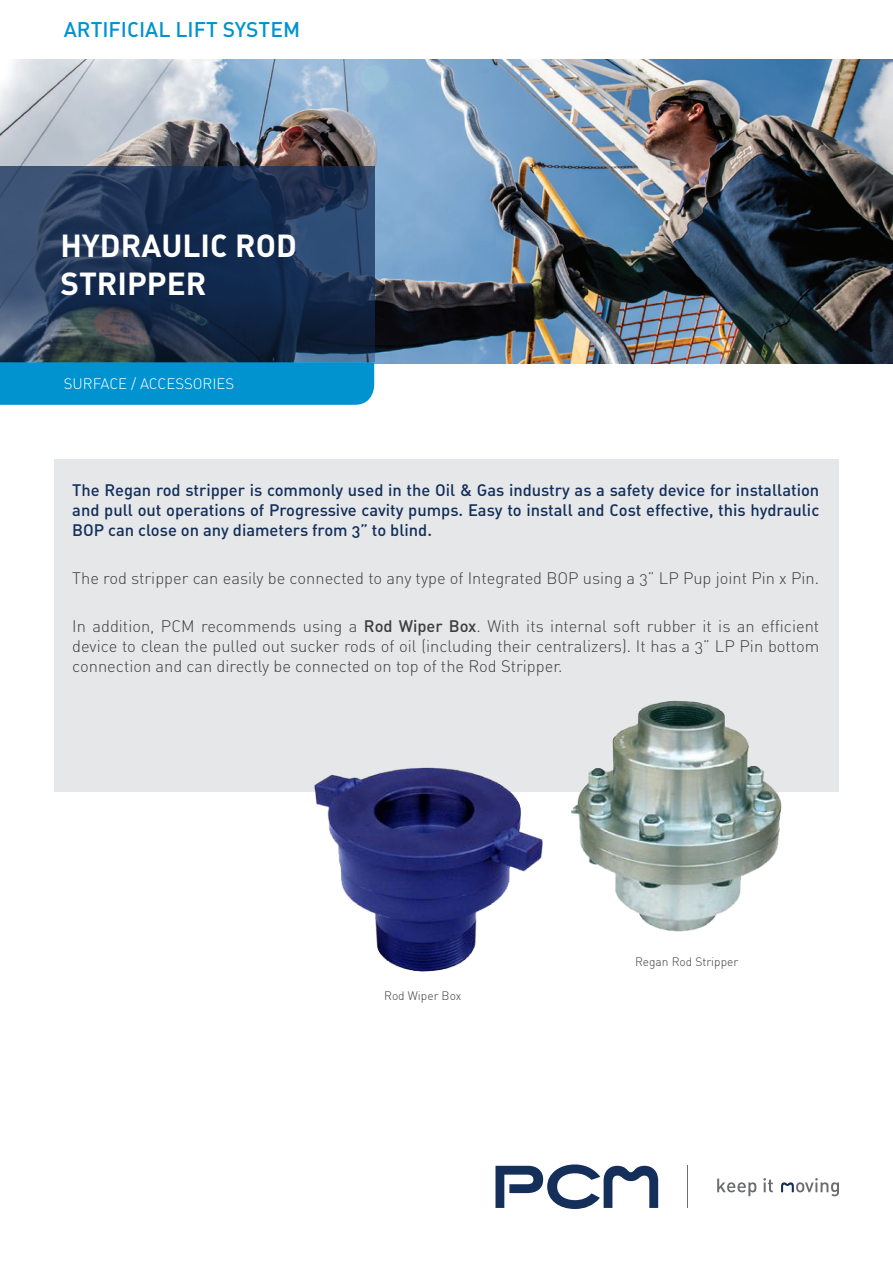
<style>
.page{position:relative;width:893px;height:1263px;background:#fff}
.page>*{position:absolute;margin:0;border:0;box-sizing:border-box;transform-origin:0 0}
.t1{font:31.5px/37.8px "DIN Bold Alternate";color:#fff}
.t2{font:21px "DIN Medium Alternate";color:#0093d0}
.t3{font:16.5px/19.8px "DIN Light Alternate";color:#3e3e3f;text-align:justify}
.t4{font:16.5px/19.8px "DIN Medium Alternate";color:#132f5a;text-align:justify}
.t5{font:15px "DIN Light Alternate";color:#fff}
.t6{font:300 12px "DIN";color:#3e3e3f}
.s1{font-family:"DIN Medium Alternate"}
</style>
<div class="page">
<img style="left:0;top:60px;width:893px;height:303px">
<svg style="left:495px;top:1164px;width:163px;height:45px"></svg>
<hr style="left:687px;top:1166px;width:1px;height:42px;background:#6c6d70">
<svg style="left:717px;top:1178px;width:39px;height:18px"></svg>
<svg style="left:763px;top:1178px;width:10px;height:14px"></svg>
<svg style="left:781px;top:1178px;width:58px;height:18px"></svg>
<div style="left:0;top:362px;width:374px;height:43px;background:#0093d0"></div>
<svg style="left:0;top:167px;width:374px;height:195px;background:#223755"></svg>
<div style="left:54px;top:459px;width:785px;height:333px;background:#e6e7e9"></div>
<img style="left:571px;top:700px;width:211px;height:232px">
<img style="left:314px;top:767px;width:229px;height:205px">
<p class="t2" style="left:64px;top:16px;width:238px">ARTIFICIAL LIFT SYSTEM</p>
<p class="t1" style="left:60px;top:226px;width:238px">HYDRAULIC ROD<br>STRIPPER</p>
<p class="t5" style="left:64px;top:374px;width:172px">SURFACE / ACCESSORIES</p>
<p class="t4" style="left:72px;top:480px;width:748px">The Regan rod stripper is commonly used in the Oil &amp; Gas industry as a safety device for installation and pull out operations of Progressive cavity pumps. Easy to install and Cost effective, this hydraulic BOP can close on any diameters from 3” to blind.</p>
<p class="t3" style="left:72px;top:568px;width:748px">The rod stripper can easily be connected to any type of Integrated BOP using a 3” LP Pup joint Pin x Pin.</p>
<p class="t3" style="left:72px;top:616px;width:748px">In addition, PCM recommends using a <span class="s1">Rod Wiper Box</span>. With its internal soft rubber it is an efficient device to clean the pulled out sucker rods of oil (including their centralizers). It has a 3” LP Pin bottom connection and can directly be connected on top of the Rod Stripper.</p>
<p class="t6" style="left:384px;top:989px;width:79px">Rod Wiper Box</p>
<p class="t6" style="left:635px;top:955px;width:105px">Regan Rod Stripper</p>
</div>
